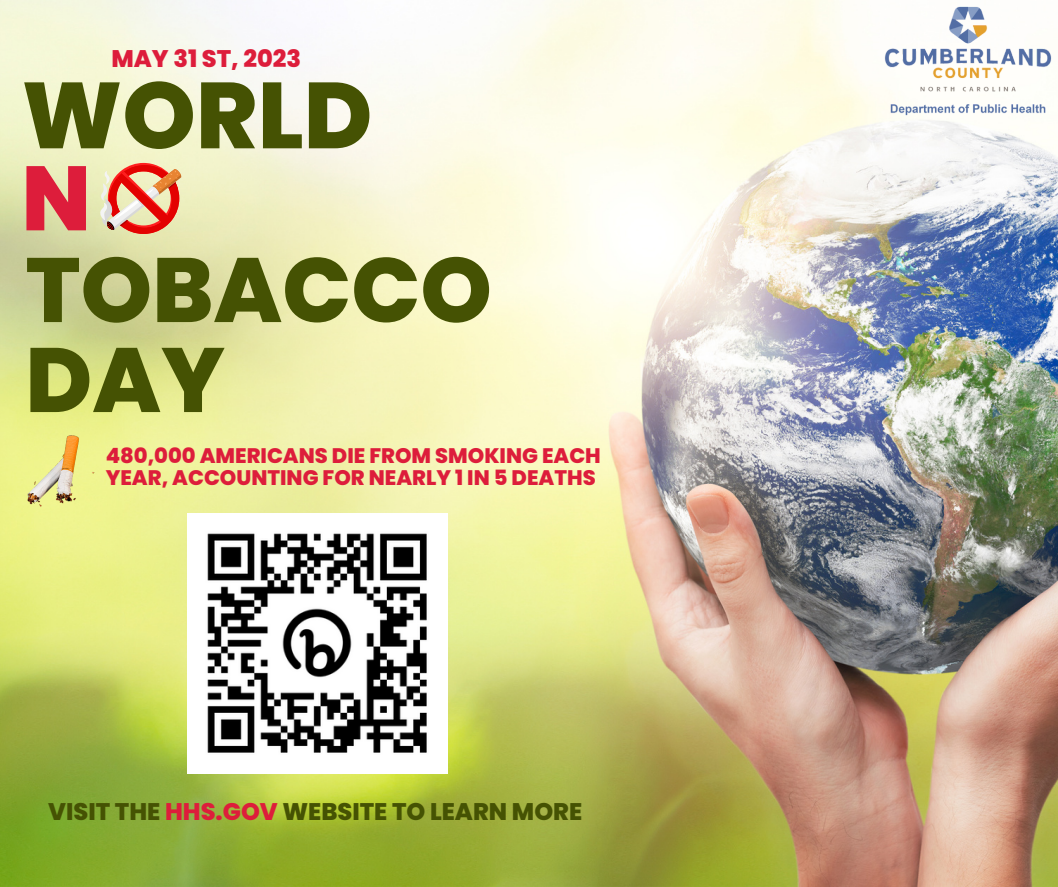
<style>
.page{position:relative;width:1058px;height:887px;background:#fff}
.page>*{position:absolute;margin:0;border:0;box-sizing:border-box;transform-origin:0 0}
.t1{font:800 93.45px "Poppins";color:#455203}
.t2{font:800 91.05px "Poppins";color:#455203}
.t3{font:800 91.05px "Poppins";color:#dd1d3b}
.t4{font:800 24px "Poppins";color:#455203}
.t5{font:800 24px "Poppins";color:#dd1d3b}
.t6{font:800 21px/22.5px "Poppins";color:#dd1d3b}
.s1{color:#dd1d3b}
</style>
<div class="page">
<img style="left:0;top:0;width:1058px;height:886px">
<img style="left:21px;top:421px;width:85px;height:114px">
<svg style="left:99px;top:163px;width:82px;height:71px"></svg>
<img style="left:188px;top:513px;width:260px;height:260px">
<img style="left:880px;top:0;width:177px;height:122px">
<h1 class="t5" style="left:111px;top:42px;width:191px">MAY 31 ST, 2023</h1>
<p class="t1" style="left:22px;top:50px;width:352px">WORLD</p>
<p class="t3" style="left:21px;top:135px;width:71px">N</p>
<h1 class="t2" style="left:26px;top:226px;width:468px">TOBACCO</h1>
<h1 class="t2" style="left:25px;top:316px;width:201px">DAY</h1>
<p class="t6" style="left:106px;top:444px;width:496px">480,000 AMERICANS DIE FROM SMOKING EACH<br>YEAR, ACCOUNTING FOR NEARLY 1 IN 5 DEATHS</p>
<h2 class="t4" style="left:48px;top:794px;width:535px">VISIT THE <span class="s1">HHS.GOV</span> WEBSITE TO LEARN MORE</h2>
</div>
